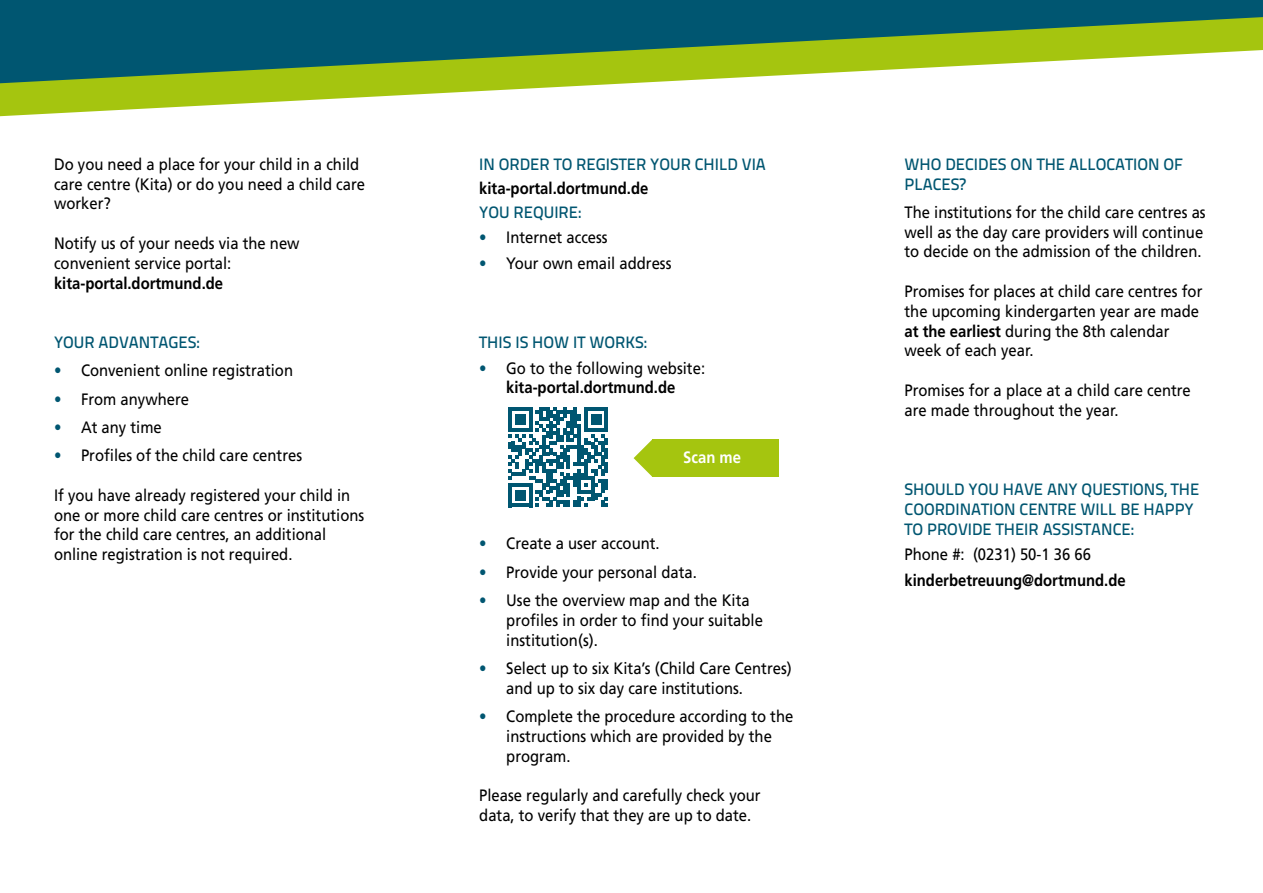
<style>
.page{position:relative;width:1263px;height:893px;background:#fff}
.page>*{position:absolute;margin:0;border:0;box-sizing:border-box;transform-origin:0 0}
.t1{font:16.5px/19.8px "Frutiger LT Pro";color:#000;scale:.9 1}
.t2{font:500 16.5px/19.8px "Titillium Text 22 L";color:#005671}
.t3{font:700 16.5px "Frutiger LT Pro";color:#000;scale:.9 1}
.t4{font:700 16.5px "Frutiger LT Pro";color:#fff;scale:.9 1}
.s1{color:#005671}
.s2{font-weight:700}
</style>
<div class="page">
<svg style="left:508px;top:407px;width:100px;height:100px"></svg>
<div style="left:652px;top:439px;width:127px;height:38px;background:#a5c50f"></div>
<svg style="left:634px;top:440px;width:18px;height:37px"></svg>
<svg style="left:0;top:83px;width:633px;height:33px"></svg>
<svg style="left:0;top:0;width:1263px;height:83px;background:#4a8761"></svg>
<p class="t1" style="left:54px;top:154px;width:347px">Do you need a place for your child in a child care centre (Kita) or do you need a child care worker?</p>
<p class="t1" style="left:54px;top:233px;width:274px">Notify us of your needs via the new convenient service portal:</p>
<p class="t3" style="left:54px;top:273px;width:189px">kita-portal.dortmund.de</p>
<p class="t2" style="left:54px;top:331px;width:147px">YOUR ADVANTAGES:</p>
<p class="t1" style="left:54px;top:361px;width:267px"><span class="s1">•</span> Convenient online registration</p>
<p class="t1" style="left:54px;top:389px;width:152px"><span class="s1">•</span> From anywhere</p>
<p class="t1" style="left:54px;top:417px;width:121px"><span class="s1">•</span> At any time</p>
<p class="t1" style="left:54px;top:446px;width:277px"><span class="s1">•</span> Profiles of the child care centres</p>
<p class="t1" style="left:54px;top:485px;width:346px">If you have already registered your child in one or more child care centres or institutions for the child care centres, an additional online registration is not required.</p>
<p class="t2" style="left:479px;top:153px;width:288px">IN ORDER TO REGISTER YOUR CHILD VIA</p>
<p class="t3" style="left:479px;top:178px;width:189px">kita-portal.dortmund.de</p>
<p class="t2" style="left:479px;top:201px;width:104px">YOU REQUIRE:</p>
<p class="t1" style="left:479px;top:228px;width:144px"><span class="s1">•</span> Internet access</p>
<p class="t1" style="left:479px;top:253px;width:215px"><span class="s1">•</span> Your own email address</p>
<p class="t2" style="left:479px;top:331px;width:169px">THIS IS HOW IT WORKS:</p>
<p class="t1" style="left:479px;top:358px;width:252px;text-align:center"><span class="s1">•</span> Go to the following website: <span class="s2">kita-portal.dortmund.de</span></p>
<p class="t4" style="left:683px;top:448px;width:66px">Scan me</p>
<p class="t1" style="left:479px;top:534px;width:202px"><span class="s1">•</span> Create a user account.</p>
<p class="t1" style="left:479px;top:562px;width:243px"><span class="s1">•</span> Provide your personal data.</p>
<p class="t1" style="left:506px;top:590px;width:287px;text-indent:-27px"><span class="s1">•</span> Use the overview map and the Kita profiles in order to find your suitable institution(s).</p>
<p class="t1" style="left:506px;top:658px;width:319px;text-indent:-27px"><span class="s1">•</span> Select up to six Kita’s (Child Care Centres) and up to six day care institutions.</p>
<p class="t1" style="left:506px;top:706px;width:321px;text-indent:-27px"><span class="s1">•</span> Complete the procedure according to the instructions which are provided by the program.</p>
<p class="t1" style="left:479px;top:786px;width:314px">Please regularly and carefully check your data, to verify that they are up to date.</p>
<p class="t2" style="left:904px;top:153px;width:280px">WHO DECIDES ON THE ALLOCATION OF<br>PLACES?</p>
<p class="t1" style="left:904px;top:202px;width:336px">The institutions for the child care centres as well as the day care providers will continue to decide on the admission of the children.</p>
<p class="t1" style="left:904px;top:281px;width:333px">Promises for places at child care centres for the upcoming kindergarten year are made <span class="s2">at the earliest</span> during the 8th calendar week of each year.</p>
<p class="t1" style="left:904px;top:380px;width:320px">Promises for a place at a child care centre are made throughout the year.</p>
<p class="t2" style="left:904px;top:478px;width:296px">SHOULD YOU HAVE ANY QUESTIONS, THE<br>COORDINATION CENTRE WILL BE HAPPY<br>TO PROVIDE THEIR ASSISTANCE:</p>
<p class="t1" style="left:904px;top:545px;width:209px">Phone #: (0231) 50-1 36 66</p>
<p class="t3" style="left:904px;top:570px;width:247px">kinderbetreuung@dortmund.de</p>
</div>
